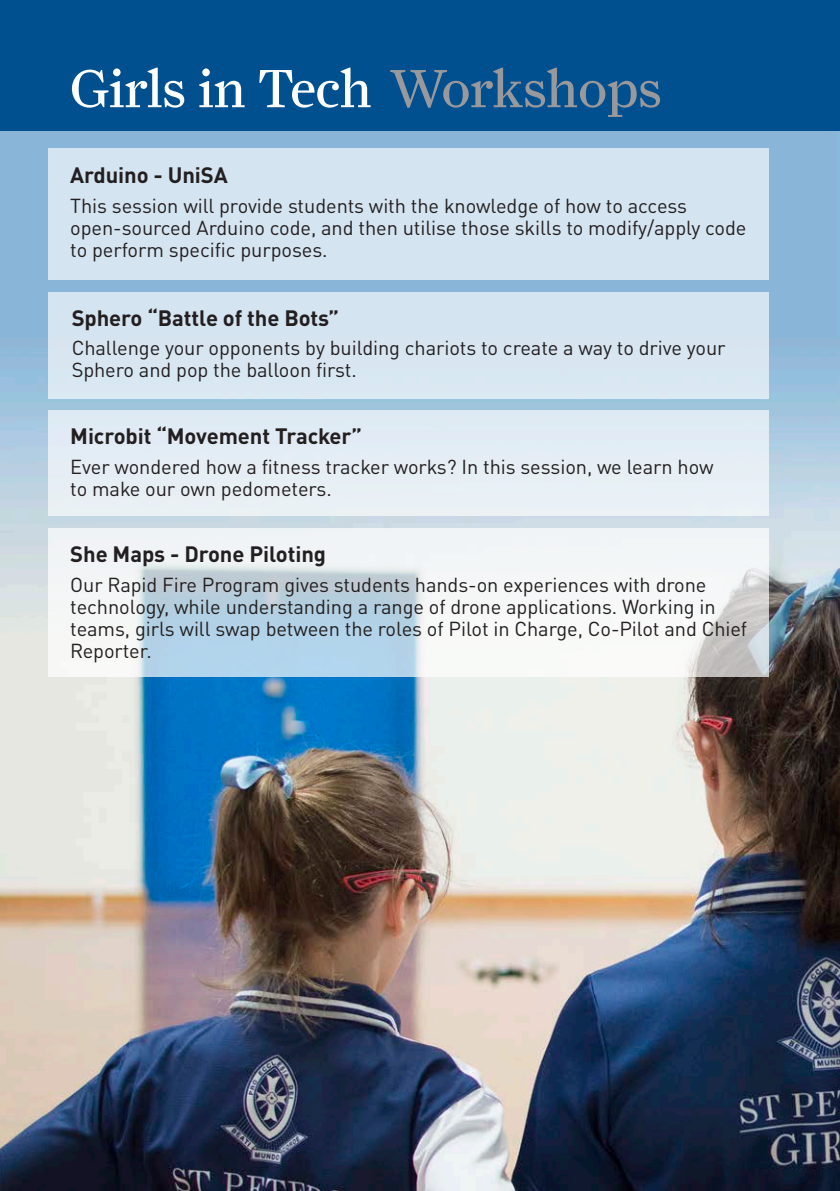
<style>
.page{position:relative;width:840px;height:1191px;background:#fff}
.page>*{position:absolute;margin:0;border:0;box-sizing:border-box;transform-origin:0 0}
.Prize_list{font:54px "Farnham Display";letter-spacing:-.01em;color:#fff}
.Prize_list-2{font:700 22px "DINOT";letter-spacing:-.005em;color:#231f20}
.Prize_list-3{font:20px/22px "DINOT";letter-spacing:-.005em;color:#231f20}
.s1{color:#99989b}
</style>
<div class="page">
<img style="left:0;top:130px;width:839px;height:1061px">
<div style="left:0;top:0;width:839px;height:130px;background:#005090"></div>
<div style="left:49px;top:149px;width:719px;height:131px;background:#d5e4f1"></div>
<div style="left:49px;top:292px;width:719px;height:106px;background:#d7e4f1"></div>
<div style="left:49px;top:410px;width:719px;height:105px;background:#e5edf5"></div>
<svg style="left:49px;top:528px;width:719px;height:149px;fill:#f0f4f6"></svg>
<p class="Prize_list" style="left:70px;top:57px;width:593px">Girls in Tech <span class="s1">Workshops</span></p>
<p class="Prize_list-2" style="left:70px;top:161px;width:159px">Arduino - UniSA</p>
<p class="Prize_list-3" style="left:70px;top:194px;width:677px">This session will provide students with the knowledge of how to access open-sourced Arduino code, and then utilise those skills to modify/apply code to perform specific purposes.</p>
<p class="Prize_list-2" style="left:72px;top:303px;width:269px">Sphero “Battle of the Bots”</p>
<p class="Prize_list-3" style="left:72px;top:337px;width:655px">Challenge your opponents by building chariots to create a way to drive your<br>Sphero and pop the balloon first.</p>
<p class="Prize_list-2" style="left:70px;top:422px;width:293px">Microbit “Movement Tracker”</p>
<p class="Prize_list-3" style="left:70px;top:455px;width:644px">Ever wondered how a fitness tracker works? In this session, we learn how to make our own pedometers.</p>
<p class="Prize_list-2" style="left:70px;top:539px;width:257px">She Maps - Drone Piloting</p>
<p class="Prize_list-3" style="left:70px;top:573px;width:678px">Our Rapid Fire Program gives students hands-on experiences with drone technology, while understanding a range of drone applications. Working in teams, girls will swap between the roles of Pilot in Charge, Co-Pilot and Chief Reporter.</p>
</div>
